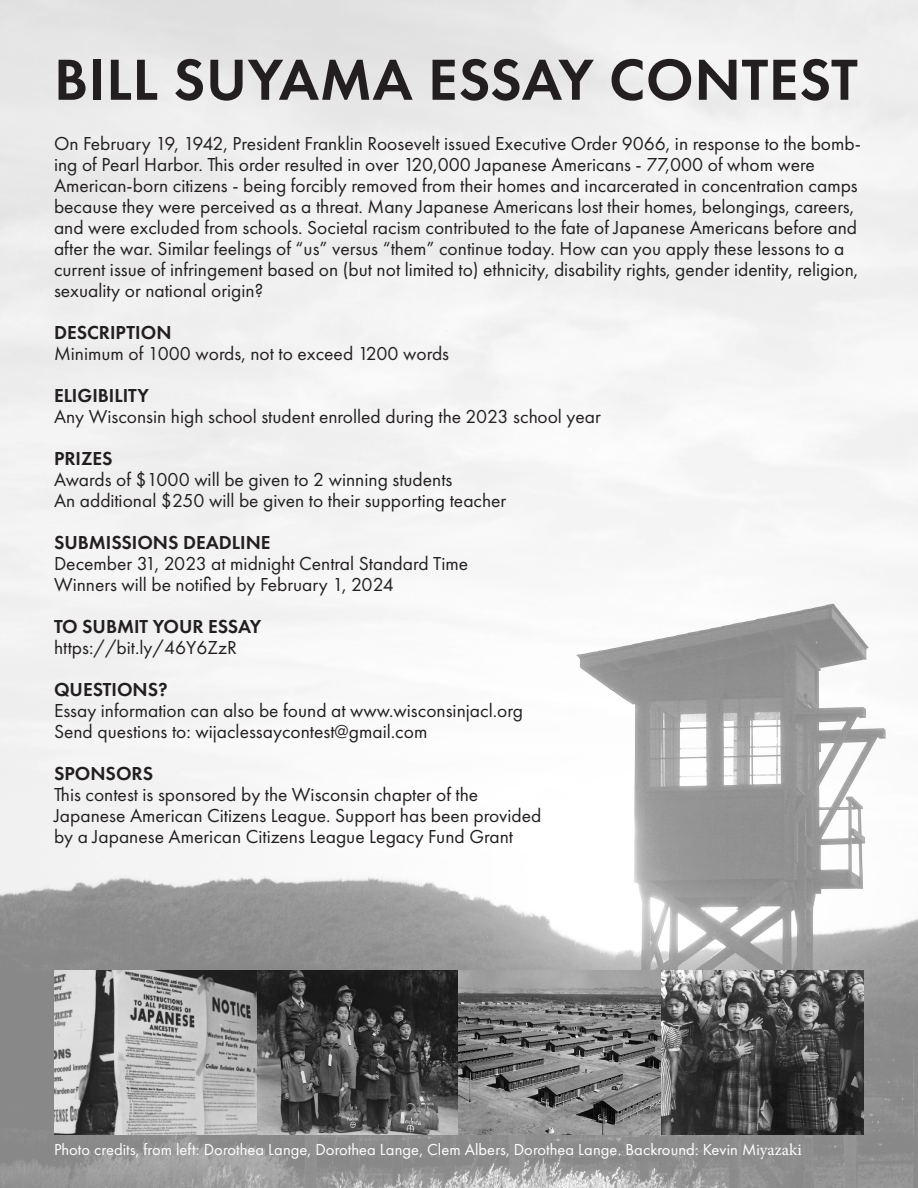
<style>
.page{position:relative;width:918px;height:1188px;background:#fff}
.page>*{position:absolute;margin:0;border:0;box-sizing:border-box;transform-origin:0 0}
.t1{font:600 60px "Futura PT";letter-spacing:.01em;color:#231f20}
.t2{font:19.5px/21px "Futura PT";color:#231f20}
.t3{font:600 19.5px "Futura PT";color:#231f20}
.t4{font:16.5px "Futura PT";letter-spacing:.005em;color:#fff}
.s1{font-family:"Minion Pro"}
</style>
<div class="page">
<img style="left:0;top:0;width:918px;height:1188px">
<img style="left:54px;top:970px;width:810px;height:164px">
<p class="t1" style="left:54px;top:42px;width:805px">BILL SUYAMA ESSAY CONTEST</p>
<p class="t2" style="left:54px;top:132px;width:809px">On February 19, 1942, President Franklin Roosevelt issued Executive Order 9066, in response to the bomb&shy;ing of Pearl Harbor. This order resulted in over 120,000 Japanese Americans - 77,000 of whom were American-born citizens - being forcibly removed from their homes and incarcerated in concentration camps because they were perceived as a threat. Many Japanese Americans lost their homes, belongings, careers, and were excluded from schools. Societal racism contributed to the fate of Japanese Americans before and after the war. Similar feelings of “us” versus “them” continue today. How can you apply these lessons to a current issue of infringement based on (but not limited to) ethnicity, disability rights, gender identity, religion, sexuality or national origin?</p>
<p class="t3" style="left:54px;top:320px;width:119px">DESCRIPTION</p>
<p class="t2" style="left:54px;top:342px;width:397px">Minimum of 1000 words, not to exceed 1200 words</p>
<p class="t3" style="left:54px;top:383px;width:97px">ELIGIBILITY</p>
<p class="t2" style="left:54px;top:405px;width:548px">Any Wisconsin high school student enrolled during the 2023 school year</p>
<p class="t3" style="left:54px;top:446px;width:60px">PRIZES</p>
<p class="t2" style="left:54px;top:468px;width:400px">Awards of $1000 will be given to 2 winning students</p>
<p class="t2" style="left:54px;top:489px;width:454px">An additional $250 will be given to their supporting teacher</p>
<p class="t3" style="left:54px;top:530px;width:218px">SUBMISSIONS DEADLINE</p>
<p class="t2" style="left:54px;top:552px;width:416px">December 31, 2023 at midnight Central Standard Time</p>
<p class="t2" style="left:54px;top:573px;width:341px">Winners will be notified by February 1, 2024</p>
<p class="t3" style="left:54px;top:614px;width:209px">TO SUBMIT YOUR ESSAY</p>
<p class="t2" style="left:54px;top:636px;width:184px">https://bit.ly/46Y6ZzR</p>
<p class="t3" style="left:54px;top:677px;width:115px">QUESTIONS?</p>
<p class="t2" style="left:54px;top:699px;width:470px">Essay information can also be found at www.wisconsinjacl.org</p>
<p class="t2" style="left:54px;top:720px;width:375px">Send questions to: wijaclessaycontest@gmail.com</p>
<p class="t3" style="left:54px;top:761px;width:101px">SPONSORS</p>
<p class="t2" style="left:54px;top:783px;width:426px">This contest is sponsored by the Wisconsin chapter of the</p>
<p class="t2" style="left:54px;top:804px;width:489px">Japanese American Citizens League. Support has been provided</p>
<p class="t2" style="left:54px;top:825px;width:461px">by a Japanese American Citizens League Legacy Fund Grant</p>
<p class="t4" style="left:54px;top:1140px;width:749px">Photo credits, from left: Dorothea Lange, Dorothea Lange, Clem Albers, Dorothea Lange. Backround: Kevin Mi<span class="s1">yazaki</span></p>
</div>
